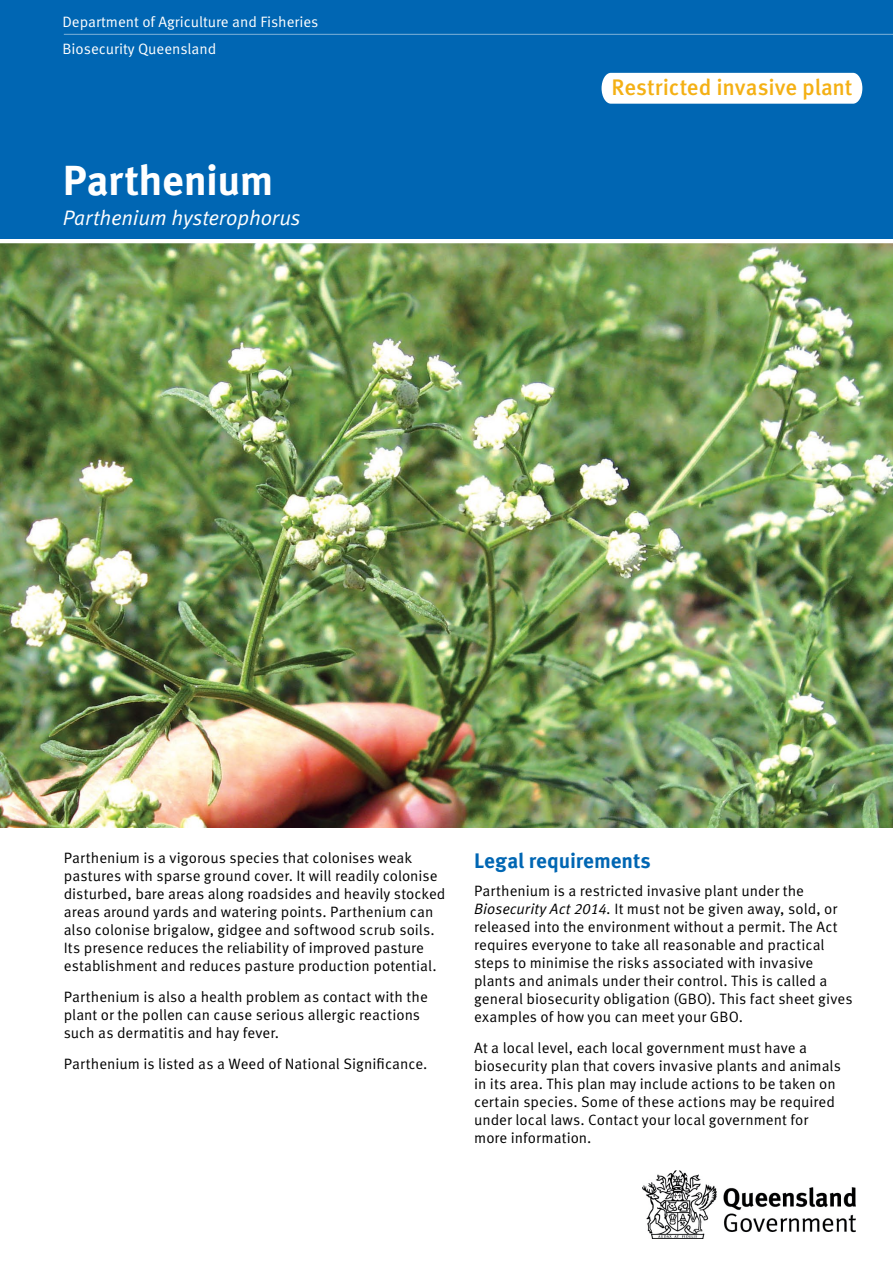
<style>
.page{position:relative;width:893px;height:1263px;background:#fff}
.page>*{position:absolute;margin:0;border:0;box-sizing:border-box;transform-origin:0 0}
.t1{font:700 42px "Meta OT";letter-spacing:-.015em;color:#fff}
.bodycopy{font:500 22.5px "Meta OT";letter-spacing:-.005em;color:#f4b014}
.subtitle{font:italic 21px "Meta OT";letter-spacing:-.01em;color:#fff}
.header01{font:700 21px "Meta OT";letter-spacing:-.005em;color:#0066b3}
.bodycopy-2{font:15px/18px "Meta OT";color:#000}
.t2{font:15px "Meta OT";color:#fff}
.s1{font-style:italic}
</style>
<div class="page">
<img style="left:0;top:243px;width:893px;height:584px">
<div style="left:0;top:0;width:893px;height:239px;background:#0066b3"></div>
<hr style="left:64px;top:34px;width:829px;height:1px;background:#fff">
<img style="left:643px;top:1171px;width:212px;height:67px">
<div style="left:602px;top:73px;width:260px;height:31px;background:#fff"></div>
<p class="t2" style="left:62px;top:13px;width:257px">Department of Agriculture and Fisheries</p>
<p class="t2" style="left:62px;top:39px;width:155px">Biosecurity Queensland</p>
<p class="t1" style="left:63px;top:154px;width:212px">Parthenium</p>
<p class="subtitle" style="left:63px;top:206px;width:240px">Parthenium hysterophorus</p>
<p class="bodycopy" style="left:612px;top:73px;width:242px">Restricted invasive plant</p>
<p class="bodycopy-2" style="left:64px;top:849px;width:383px">Parthenium is a vigorous species that colonises weak pastures with sparse ground cover. It will readily colonise disturbed, bare areas along roadsides and heavily stocked areas around yards and watering points. Parthenium can also colonise brigalow, gidgee and softwood scrub soils.<br>Its presence reduces the reliability of improved pasture establishment and reduces pasture production potential.</p>
<p class="bodycopy-2" style="left:64px;top:988px;width:366px">Parthenium is also a health problem as contact with the plant or the pollen can cause serious allergic reactions such as dermatitis and hay fever.</p>
<p class="bodycopy-2" style="left:64px;top:1055px;width:365px">Parthenium is listed as a Weed of National Significance.</p>
<p class="header01" style="left:474px;top:847px;width:178px">Legal requirements</p>
<p class="bodycopy-2" style="left:474px;top:882px;width:380px">Parthenium is a restricted invasive plant under the <span class="s1">Biosecurity Act 2014.</span> It must not be given away, sold, or released into the environment without a permit. The Act requires everyone to take all reasonable and practical steps to minimise the risks associated with invasive plants and animals under their control. This is called a general biosecurity obligation (GBO). This fact sheet gives examples of how you can meet your GBO.</p>
<p class="bodycopy-2" style="left:474px;top:1039px;width:368px">At a local level, each local government must have a biosecurity plan that covers invasive plants and animals in its area. This plan may include actions to be taken on certain species. Some of these actions may be required under local laws. Contact your local government for more information.</p>
</div>
